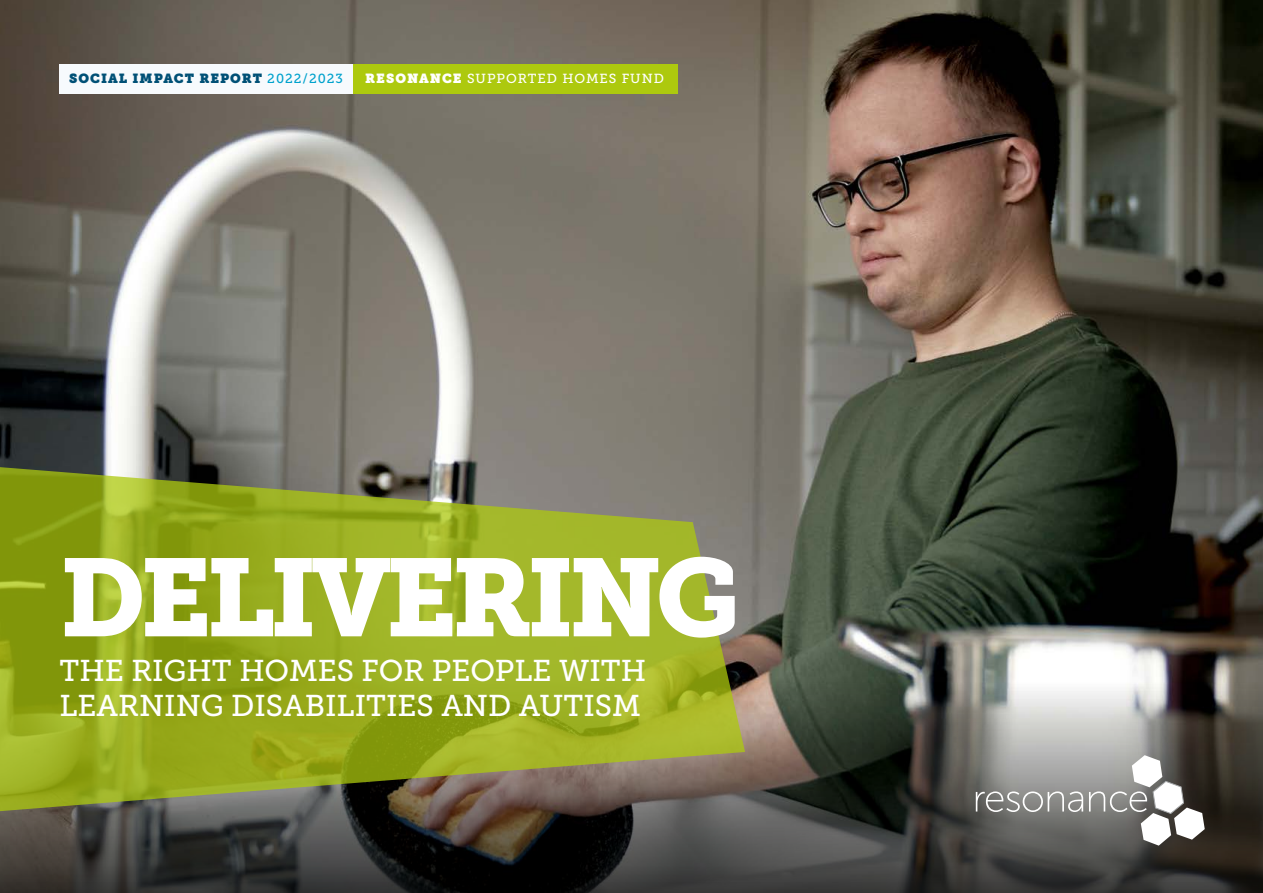
<style>
.page{position:relative;width:1263px;height:893px;background:#fff}
.page>*{position:absolute;margin:0;border:0;box-sizing:border-box;transform-origin:0 0}
.t1{font:109.5px "Museo Slab 900";letter-spacing:-.055em;color:#fff}
.t2{font:30px/34.5px "Museo Slab 500";color:#fff}
.t3{font:13.05px "Museo Slab";letter-spacing:.075em;color:#005076}
.t4{font:13.05px "Museo Slab 500";letter-spacing:.075em;color:#fff}
.s1{font-family:"Museo Slab 500";color:#00a2cd}
.s2{font-family:"Museo Slab"}
</style>
<div class="page">
<img style="left:0;top:0;width:1263px;height:680px">
<svg style="left:0;top:680px;width:1263px;height:213px;background:#494743"></svg>
<svg style="left:976px;top:755px;width:229px;height:91px;background:#8d8d8a"></svg>
<div style="left:60px;top:64px;width:507px;height:30px;background:#f7fafd"></div>
<svg style="left:0;top:466px;width:745px;height:346px;background:#919f2d"></svg>
<div style="left:354px;top:64px;width:324px;height:30px;background:#adc90e"></div>
<p class="t3" style="left:69px;top:71px;width:275px">SOCIAL IMPACT REPORT <span class="s1">2022/2023</span></p>
<p class="t4" style="left:365px;top:71px;width:300px"><span class="s2">RESONANCE</span> SUPPORTED HOMES FUND</p>
<h1 class="t1" style="left:60px;top:534px;width:682px">DELIVERING</h1>
<p class="t2" style="left:60px;top:654px;width:588px">THE RIGHT HOMES FOR PEOPLE WITH<br>LEARNING DISABILITIES AND AUTISM</p>
</div>
